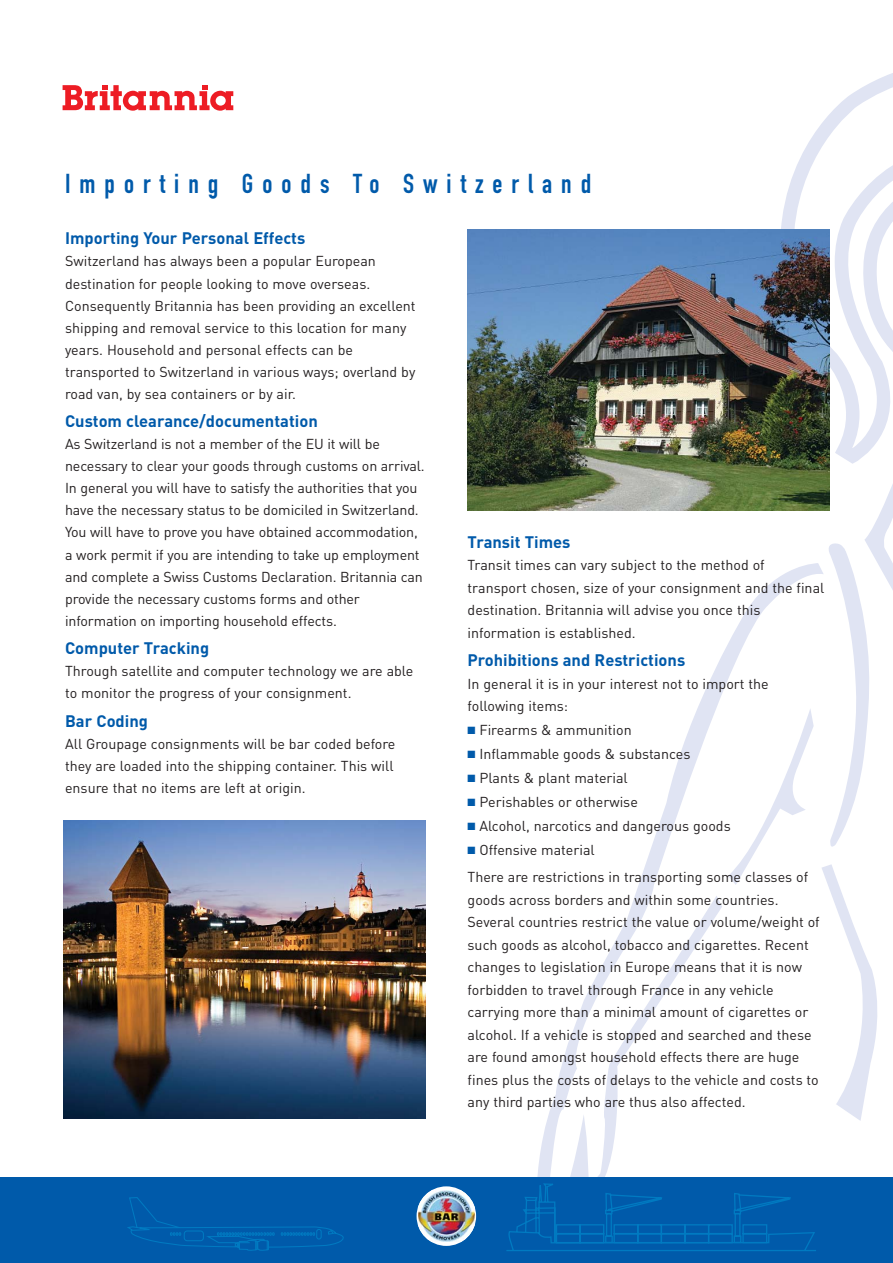
<style>
.page{position:relative;width:893px;height:1263px;background:#fff}
.page>*{position:absolute;margin:0;border:0;box-sizing:border-box;transform-origin:0 0}
.t1{font:27px "DIN Engschrift";letter-spacing:.335em;color:#005aaa}
.t2{font:700 16.5px "DIN";color:#005aaa}
.t3{font:14.25px/22px "DIN";color:#231f20}
.s1{color:#005aaa}
</style>
<div class="page">
<svg style="left:825px;top:464px;width:68px;height:383px"></svg>
<svg style="left:824px;top:864px;width:53px;height:257px"></svg>
<svg style="left:777px;top:73px;width:116px;height:391px"></svg>
<svg style="left:857px;top:156px;width:36px;height:294px"></svg>
<svg style="left:629px;top:563px;width:195px;height:615px"></svg>
<svg style="left:63px;top:85px;width:170px;height:26px"></svg>
<div style="left:0;top:1178px;width:893px;height:85px;background:#005aaa"></div>
<svg style="left:127px;top:1197px;width:217px;height:54px"></svg>
<svg style="left:505px;top:912px;width:312px;height:339px"></svg>
<svg style="left:417px;top:1186px;width:59px;height:60px"></svg>
<img style="left:418px;top:1190px;width:57px;height:52px">
<img style="left:468px;top:230px;width:361px;height:280px">
<img style="left:64px;top:821px;width:361px;height:297px">
<h1 class="t1" style="left:65px;top:174px;width:528px">Importing Goods To Switzerland</h1>
<p class="t2" style="left:65px;top:233px;width:242px">Importing Your Personal Effects</p>
<p class="t3" style="left:65px;top:252px;width:352px">Switzerland has always been a popular European destination for people looking to move overseas.<br>Consequently Britannia has been providing an excellent shipping and removal service to this location for many years. Household and personal effects can be transported to Switzerland in various ways; overland by road van, by sea containers or by air.</p>
<p class="t2" style="left:65px;top:415px;width:254px">Custom clearance/documentation</p>
<p class="t3" style="left:65px;top:435px;width:361px">As Switzerland is not a member of the EU it will be necessary to clear your goods through customs on arrival.<br>In general you will have to satisfy the authorities that you have the necessary status to be domiciled in Switzerland.<br>You will have to prove you have obtained accommodation, a work permit if you are intending to take up employment and complete a Swiss Customs Declaration. Britannia can provide the necessary customs forms and other information on importing household effects.</p>
<p class="t2" style="left:65px;top:642px;width:146px">Computer Tracking</p>
<p class="t3" style="left:65px;top:662px;width:350px">Through satellite and computer technology we are able to monitor the progress of your consignment.</p>
<p class="t2" style="left:65px;top:715px;width:84px">Bar Coding</p>
<p class="t3" style="left:65px;top:734px;width:332px">All Groupage consignments will be bar coded before they are loaded into the shipping container. This will ensure that no items are left at origin.</p>
<p class="t2" style="left:468px;top:536px;width:104px">Transit Times</p>
<p class="t3" style="left:468px;top:555px;width:358px;line-height:22.5px">Transit times can vary subject to the method of transport chosen, size of your consignment and the final destination. Britannia will advise you once this information is established.</p>
<p class="t2" style="left:468px;top:655px;width:219px">Prohibitions and Restrictions</p>
<p class="t3" style="left:468px;top:674px;width:303px;line-height:22.5px">In general it is in your interest not to import the following items:</p>
<p class="t3" style="left:468px;top:721px;width:166px"><span class="s1">■</span> Firearms &amp; ammunition</p>
<p class="t3" style="left:468px;top:745px;width:224px"><span class="s1">■</span> Inflammable goods &amp; substances</p>
<p class="t3" style="left:468px;top:769px;width:162px"><span class="s1">■</span> Plants &amp; plant material</p>
<p class="t3" style="left:468px;top:793px;width:172px"><span class="s1">■</span> Perishables or otherwise</p>
<p class="t3" style="left:468px;top:817px;width:265px"><span class="s1">■</span> Alcohol, narcotics and dangerous goods</p>
<p class="t3" style="left:468px;top:839px;width:342px;line-height:26.7px"><span class="s1">■</span> Offensive material<br>There are restrictions in transporting some classes of</p>
<p class="t3" style="left:468px;top:890px;width:354px;line-height:22.5px">goods across borders and within some countries.<br>Several countries restrict the value or volume/weight of such goods as alcohol, tobacco and cigarettes. Recent changes to legislation in Europe means that it is now forbidden to travel through France in any vehicle carrying more than a minimal amount of cigarettes or alcohol. If a vehicle is stopped and searched and these are found amongst household effects there are huge fines plus the costs of delays to the vehicle and costs to any third parties who are thus also affected.</p>
</div>
